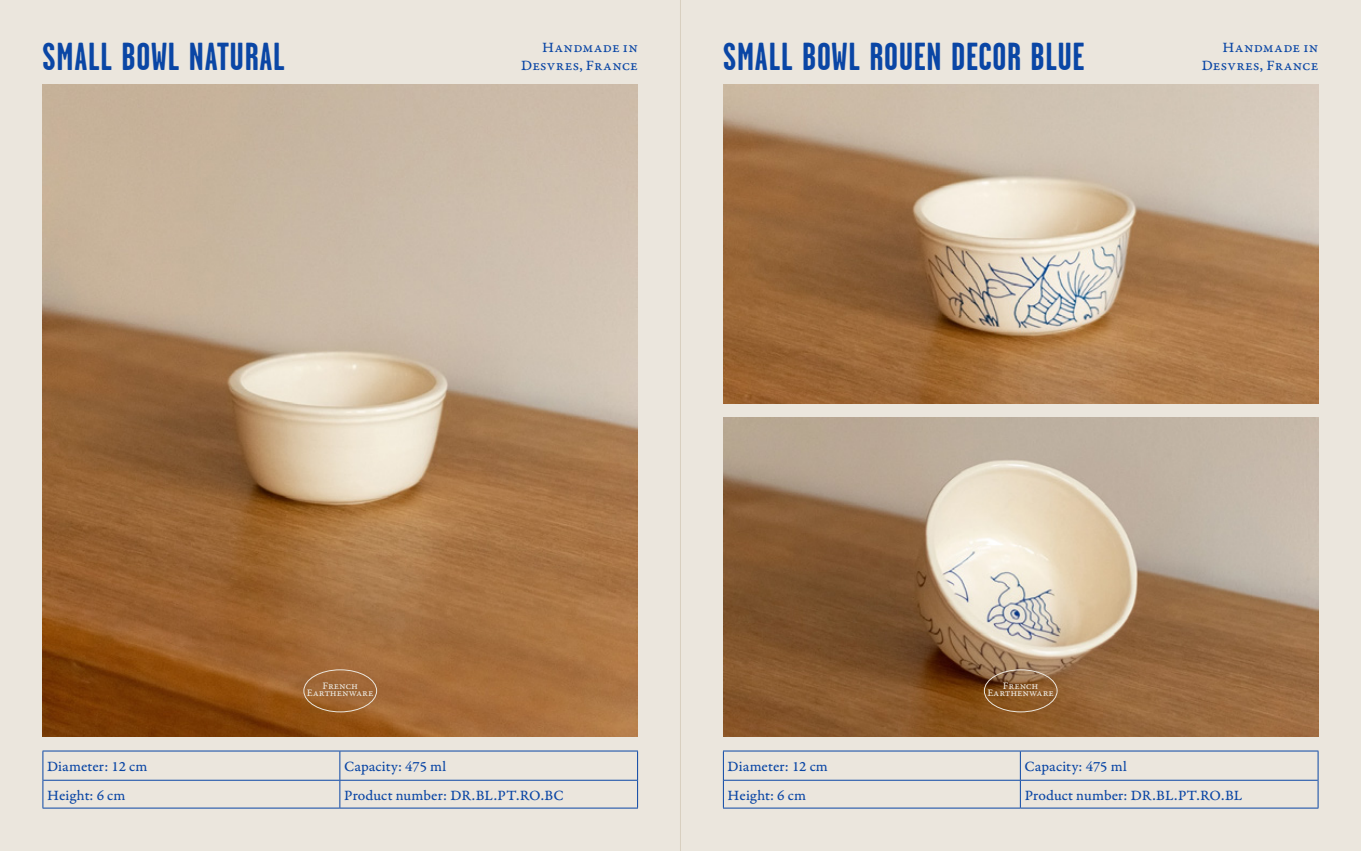
<style>
.page{position:relative;width:1361px;height:851px;background:#fff}
.page>*{position:absolute;margin:0;border:0;box-sizing:border-box;transform-origin:0 0}
.t1{font:700 39px "Garage Gothic";letter-spacing:.02em;color:#0a46a5}
.t2{font:15px/18.5px "Garamond Premr Pro Capt";letter-spacing:.005em;color:#0a46a5;text-align:right}
.t3{font:10.5px/7.5px "Garamond Premr Pro Capt";letter-spacing:-.02em;color:#ebe6dd;text-align:center}
</style>
<div class="page">
<div style="left:0;top:0;width:1361px;height:850px;background:#ebe6dd"></div>
<img style="left:43px;top:84px;width:595px;height:652px">
<img style="left:723px;top:84px;width:595px;height:319px">
<img style="left:723px;top:417px;width:595px;height:319px">
<hr style="left:723px;top:750px;width:297px;height:1px;background:#0a46a5">
<hr style="left:1020px;top:750px;width:298px;height:1px;background:#0a46a5">
<hr style="left:724px;top:779px;width:296px;height:1px;background:#0a46a5">
<hr style="left:1020px;top:779px;width:297px;height:1px;background:#0a46a5">
<hr style="left:723px;top:807px;width:297px;height:1px;background:#0a46a5">
<hr style="left:1020px;top:807px;width:298px;height:1px;background:#0a46a5">
<svg style="left:723px;top:751px;width:1px;height:56px"></svg>
<svg style="left:1020px;top:751px;width:1px;height:56px"></svg>
<svg style="left:1317px;top:751px;width:1px;height:56px"></svg>
<hr style="left:43px;top:750px;width:297px;height:1px;background:#0a46a5">
<hr style="left:340px;top:750px;width:298px;height:1px;background:#0a46a5">
<hr style="left:43px;top:779px;width:297px;height:1px;background:#0a46a5">
<hr style="left:340px;top:779px;width:297px;height:1px;background:#0a46a5">
<hr style="left:43px;top:807px;width:297px;height:1px;background:#0a46a5">
<hr style="left:340px;top:807px;width:298px;height:1px;background:#0a46a5">
<svg style="left:43px;top:751px;width:1px;height:56px"></svg>
<svg style="left:339px;top:751px;width:1px;height:56px"></svg>
<svg style="left:637px;top:751px;width:1px;height:56px"></svg>
<div style="left:303px;top:669px;width:74px;height:43px;border:1px solid #ebe6dd;border-radius:50%"></div>
<div style="left:984px;top:669px;width:73px;height:43px;border:1px solid #ebe6dd;border-radius:50%"></div>
<p class="t2" style="left:521px;top:38px;width:118px">Handmade in<br>Desvres, France</p>
<p class="t2" style="left:1201px;top:38px;width:118px">Handmade in<br>Desvres, France</p>
<h1 class="t1" style="left:43px;top:36px;width:244px">SMALL BOWL NATURAL</h1>
<h1 class="t1" style="left:723px;top:36px;width:363px">SMALL BOWL ROUEN DECOR BLUE</h1>
<p class="t3" style="left:307px;top:681px;width:68px">French<br>Earthenware</p>
<p class="t3" style="left:987px;top:681px;width:68px">French<br>Earthenware</p>
<p class="t2" style="left:47px;top:757px;width:102px">Diameter: 12 cm</p>
<p class="t2" style="left:344px;top:757px;width:104px">Capacity: 475 ml</p>
<p class="t2" style="left:47px;top:785px;width:80px">Height: 6 cm</p>
<p class="t2" style="left:344px;top:785px;width:221px">Product number: DR.BL.PT.RO.BC</p>
<p class="t2" style="left:727px;top:757px;width:102px">Diameter: 12 cm</p>
<p class="t2" style="left:1024px;top:757px;width:104px">Capacity: 475 ml</p>
<p class="t2" style="left:727px;top:785px;width:80px">Height: 6 cm</p>
<p class="t2" style="left:1024px;top:785px;width:219px">Product number: DR.BL.PT.RO.BL</p>
</div>
